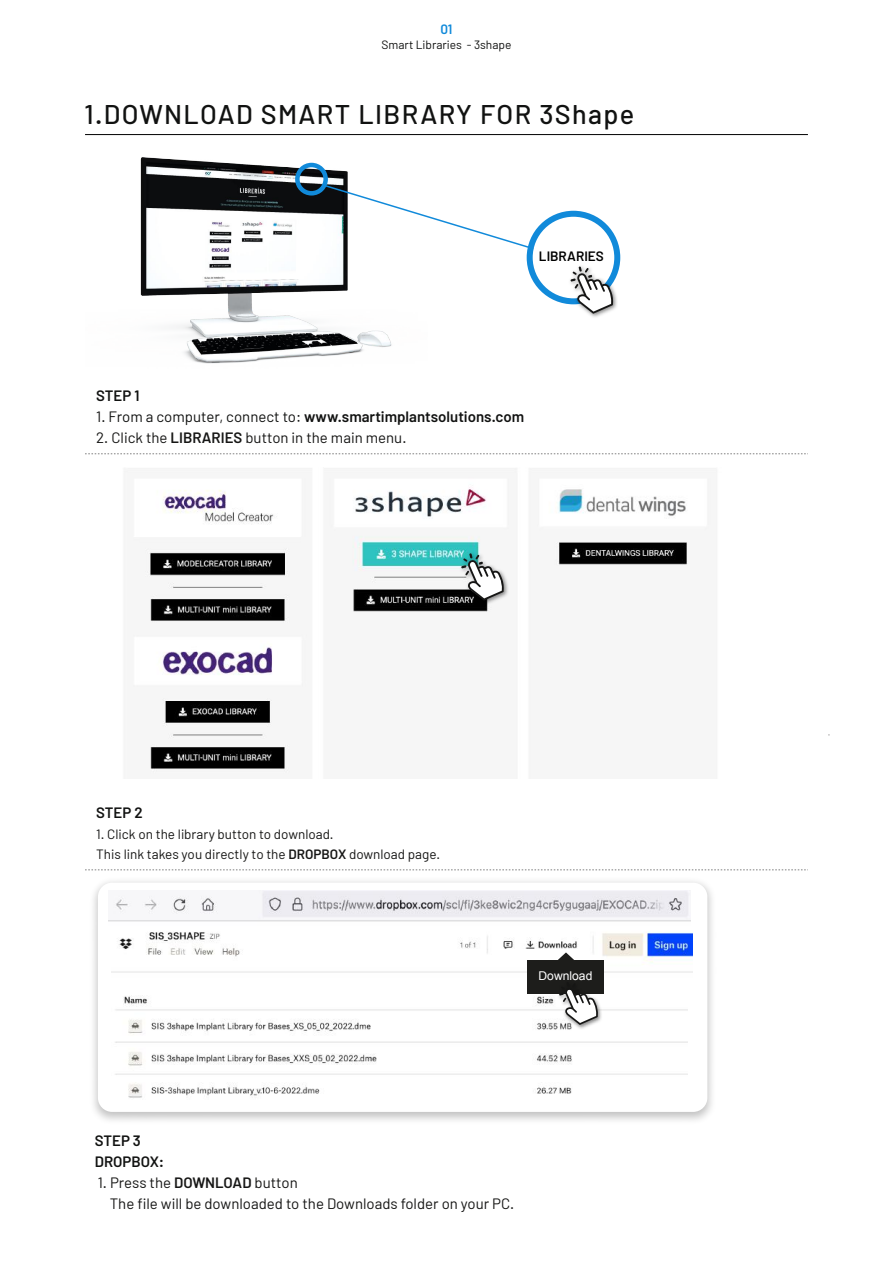
<style>
.page{position:relative;width:893px;height:1263px;background:#fff}
.page>*{position:absolute;margin:0;border:0;box-sizing:border-box;transform-origin:0 0}
.t1{font:500 27px "Barlow";letter-spacing:.05em;color:#111211}
.t2{font:15px/21px "Barlow";color:#161615}
.t3{font:600 15px/21px "Barlow";color:#111211}
.t4{font:13.5px/20.5px "Barlow";color:#161615}
.t5{font:500 13.5px "Barlow";color:#161615}
.t6{font:600 13.5px "Barlow";color:#118ada}
.t7{font:600 13.5px "Barlow";color:#000}
.t8{font:12.15px "Arial";color:#fff}
.t9{font:12px "Barlow";color:#111211}
.s1{font-weight:400}
.s2{font-weight:600}
</style>
<div class="page">
<img style="left:112px;top:932px;width:581px;height:166px">
<img style="left:140px;top:157px;width:252px;height:207px">
<div style="left:527px;top:211px;width:93px;height:93px;border:6px solid #118ada;border-radius:50%"></div>
<svg style="left:568px;top:264px;width:50px;height:53px"></svg>
<svg style="left:570px;top:266px;width:43px;height:48px"></svg>
<div style="left:295px;top:163px;width:33px;height:33px;border:4px solid #118ada;border-radius:50%"></div>
<svg style="left:320px;top:183px;width:215px;height:67px"></svg>
<hr style="left:85px;top:134px;width:723px;height:1px;background:#000">
<img style="left:108px;top:891px;width:583px;height:31px">
<img style="left:124px;top:468px;width:593px;height:305px">
<svg style="left:459px;top:551px;width:50px;height:54px"></svg>
<svg style="left:461px;top:553px;width:43px;height:47px"></svg>
<div style="left:528px;top:960px;width:76px;height:33px;background:#1d1d1b"></div>
<svg style="left:557px;top:952px;width:18px;height:8px"></svg>
<svg style="left:557px;top:993px;width:46px;height:36px"></svg>
<svg style="left:559px;top:989px;width:39px;height:36px"></svg>
<svg style="left:85px;top:453px;width:723px;height:1px"></svg>
<svg style="left:85px;top:869px;width:723px;height:1px"></svg>
<p class="t6" style="left:440px;top:21px;width:14px">01</p>
<p class="t9" style="left:381px;top:37px;width:132px">Smart Libraries - 3shape</p>
<h1 class="t1" style="left:85px;top:98px;width:551px">1.DOWNLOAD SMART LIBRARY FOR 3Shape</h1>
<p class="t7" style="left:550px;top:247px;width:10px">B</p>
<p class="t7" style="left:588px;top:247px;width:10px">E</p>
<p class="t5" style="left:540px;top:248px;width:66px">LIVRARIAS</p>
<p class="t3" style="left:96px;top:384px;width:45px">STEP 1</p>
<p class="t3" style="left:96px;top:405px;width:429px"><span class="s1">1. From a computer, connect to:</span> www.smartimplantsolutions.com</p>
<p class="t2" style="left:96px;top:426px;width:312px">2. Click the <span class="s2">LIBRARIES</span> button in the main menu.</p>
<p class="t3" style="left:96px;top:801px;width:48px">STEP 2</p>
<p class="t4" style="left:96px;top:823px;width:345px">1. Click on the library button to download.<br>This link takes you directly to the <span class="s2">DROPBOX</span> download page.</p>
<p class="t8" style="left:539px;top:968px;width:55px">Download</p>
<p class="t3" style="left:95px;top:1130px;width:71px">STEP 3<br>DROPBOX:</p>
<p class="t2" style="left:110px;top:1172px;width:406px;text-indent:-12px">1. Press the <span class="s2">DOWNLOAD</span> button<br>The file will be downloaded to the Downloads folder on your PC.</p>
</div>
